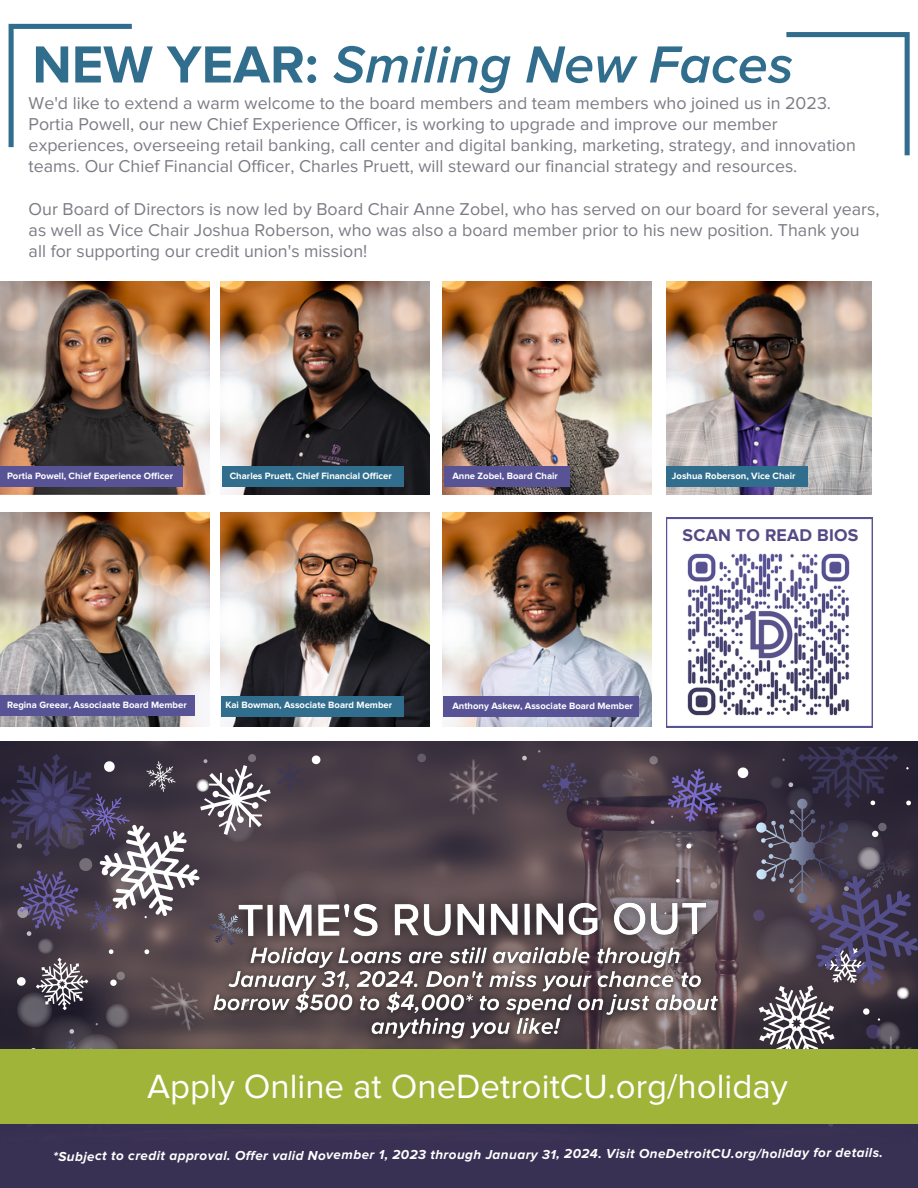
<style>
.page{position:relative;width:918px;height:1188px;background:#fff}
.page>*{position:absolute;margin:0;border:0;box-sizing:border-box;transform-origin:0 0}
.t1{font:italic 600 54px "Proxima Nova";color:#316e8d}
.t2{font:34.8px "Proxima Nova";color:#fff}
.t3{font:17.85px/21.1px "Proxima Nova";color:#7c7c85}
.t4{font:700 17.7px "Proxima Nova";letter-spacing:.015em;color:#564a86}
.t5{font:italic 700 13.5px "Proxima Nova";letter-spacing:.03em;color:#fff}
.t6{font:700 9.45px "Proxima Nova";color:#fff}
.s1{font-weight:700;font-style:normal}
</style>
<div class="page">
<img style="left:666px;top:281px;width:206px;height:214px">
<img style="left:0;top:281px;width:209px;height:214px">
<img style="left:220px;top:281px;width:210px;height:214px">
<img style="left:442px;top:281px;width:209px;height:214px">
<img style="left:0;top:742px;width:918px;height:141px">
<svg style="left:417px;top:754px;width:9px;height:8px"></svg>
<svg style="left:522px;top:756px;width:5px;height:4px"></svg>
<svg style="left:448px;top:759px;width:50px;height:56px;background:#544851"></svg>
<svg style="left:542px;top:763px;width:45px;height:41px;background:#443a4f"></svg>
<svg style="left:0;top:754px;width:337px;height:296px;background:#544b56"></svg>
<svg style="left:598px;top:747px;width:320px;height:303px;background:#4c4251"></svg>
<div style="left:0;top:1124px;width:918px;height:64px;background:#393154"></div>
<div style="left:0;top:1050px;width:918px;height:74px;background:#9fb439"></div>
<svg style="left:666px;top:518px;width:207px;height:209px"></svg>
<img style="left:681px;top:547px;width:175px;height:175px">
<img style="left:0;top:513px;width:209px;height:214px">
<img style="left:220px;top:513px;width:210px;height:214px">
<img style="left:442px;top:513px;width:209px;height:214px">
<div style="left:0;top:466px;width:183px;height:21px;background:#585395"></div>
<div style="left:444px;top:466px;width:126px;height:21px;background:#585395"></div>
<div style="left:222px;top:466px;width:182px;height:21px;background:#316e8d"></div>
<div style="left:666px;top:466px;width:142px;height:21px;background:#316e8d"></div>
<div style="left:0;top:695px;width:195px;height:21px;background:#585395"></div>
<div style="left:221px;top:696px;width:183px;height:21px;background:#316e8d"></div>
<div style="left:444px;top:696px;width:195px;height:21px;background:#585395"></div>
<img style="left:202px;top:937px;width:527px;height:113px">
<img style="left:217px;top:883px;width:509px;height:77px">
<svg style="left:9px;top:24px;width:123px;height:123px"></svg>
<svg style="left:786px;top:32px;width:124px;height:123px"></svg>
<svg style="left:697px;top:426px;width:101px;height:69px"></svg>
<p class="t1" style="left:32px;top:40px;width:763px"><span class="s1">NEW YEAR:</span> Smiling New Faces</p>
<h2 class="t3" style="left:29px;top:93px;width:829px">We'd like to extend a warm welcome to the board members and team members who joined us in 2023.<br>Portia Powell, our new Chief Experience Officer, is working to upgrade and improve our member experiences, overseeing retail banking, call center and digital banking, marketing, strategy, and innovation teams. Our Chief Financial Officer, Charles Pruett, will steward our financial strategy and resources.</h2>
<p class="t3" style="left:29px;top:199px;width:852px">Our Board of Directors is now led by Board Chair Anne Zobel, who has served on our board for several years, as well as Vice Chair Joshua Roberson, who was also a board member prior to his new position. Thank you all for supporting our credit union's mission!</p>
<p class="t6" style="left:7px;top:472px;width:168px">Portia Powell, Chief Experience Officer</p>
<p class="t6" style="left:230px;top:472px;width:164px">Charles Pruett, Chief Financial Officer</p>
<p class="t6" style="left:452px;top:472px;width:107px">Anne Zobel, Board Chair</p>
<h6 class="t6" style="left:672px;top:472px;width:125px">Joshua Roberson, Vice Chair</h6>
<p class="t4" style="left:683px;top:527px;width:178px">SCAN TO READ BIOS</p>
<p class="t6" style="left:7px;top:700px;width:181px">Regina Greear, Associaate Board Member</p>
<p class="t6" style="left:225px;top:700px;width:168px">Kai Bowman, Associate Board Member</p>
<p class="t6" style="left:452px;top:701px;width:182px">Anthony Askew, Associate Board Member</p>
<p class="t2" style="left:147px;top:1071px;width:642px">Apply Online at OneDetroitCU.org/holiday</p>
<p class="t5" style="left:53px;top:1148px;width:831px">*Subject to credit approval. Offer valid November 1, 2023 through January 31, 2024. Visit OneDetroitCU.org/holiday for details.</p>
</div>
